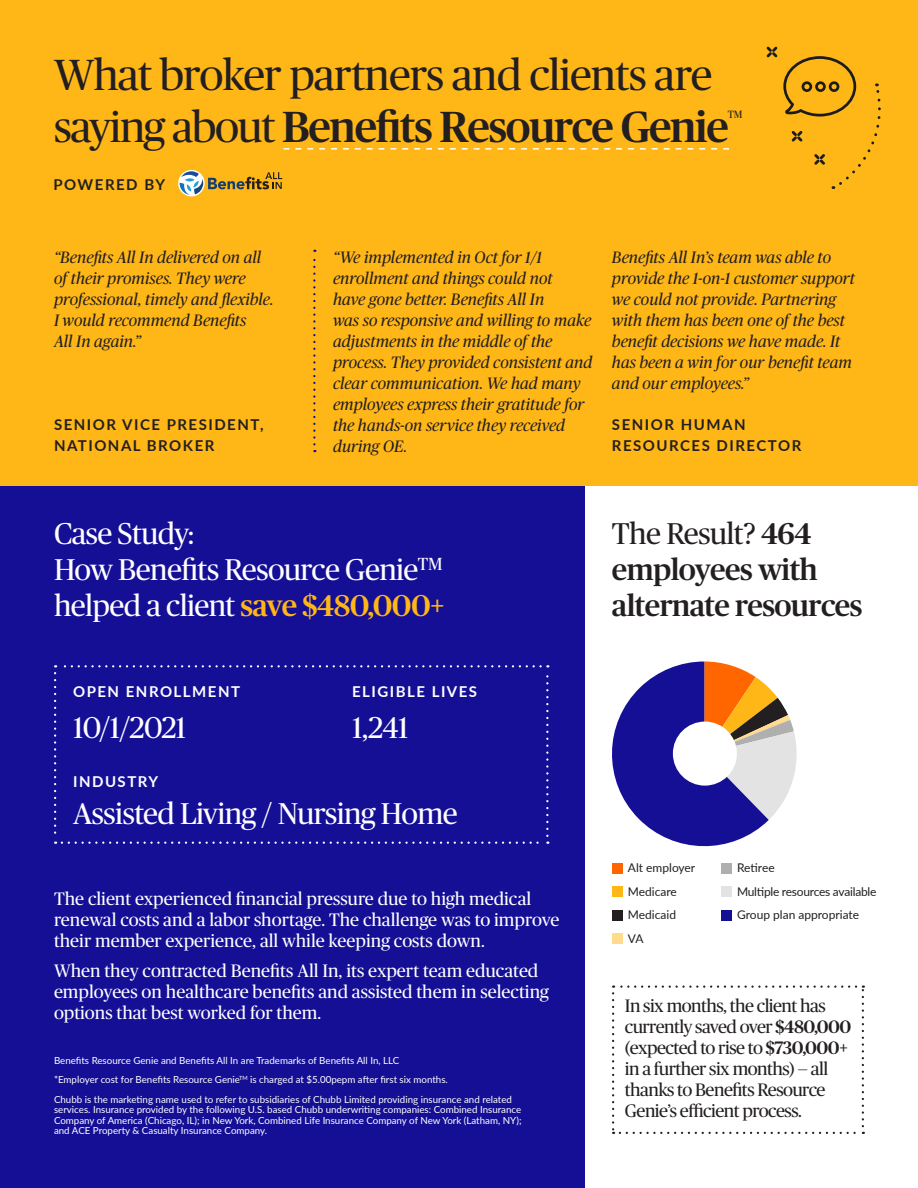
<style>
.page{position:relative;width:918px;height:1188px;background:#fff}
.page>*{position:absolute;margin:0;border:0;box-sizing:border-box;transform-origin:0 0}
.t1{font:43.5px/52.2px "Chubb Publico";letter-spacing:-.02em;color:#231f20}
.t2{font:30px/36px "Chubb Publico";letter-spacing:-.02em;color:#fff}
.t3{font:500 30px/36px "Chubb Publico";letter-spacing:-.02em;color:#231f20}
.t4{font:18px/21px "Chubb Publico";color:#fff}
.t5{font:18px/21px "Chubb Publico";letter-spacing:-.03em;color:#231f20}
.t6{font:italic 16.5px/21px "Chubb Publico";color:#231f20}
.t7{font:700 15px/21px "Lato";letter-spacing:.1em;color:#231f20}
.t8{font:700 15px "Lato";letter-spacing:.1em;color:#fff}
.t9{font:12px "Lato";letter-spacing:-.005em;color:#231f20}
.t10{font:10.5px "Chubb Publico";color:#231f20}
.t11{font:9.75px/10.5px "Lato";color:#fff}
.s1{font-weight:500}
.s2{font-weight:500;color:#ffb617}
.s3{font-weight:400}
</style>
<div class="page">
<div style="left:0;top:0;width:918px;height:486px;background:#ffb617"></div>
<div style="left:0;top:486px;width:585px;height:702px;background:#150f96"></div>
<svg style="left:54px;top:665px;width:495px;height:179px"></svg>
<svg style="left:612px;top:986px;width:252px;height:148px"></svg>
<svg style="left:284px;top:148px;width:445px;height:2px"></svg>
<svg style="left:313px;top:250px;width:3px;height:194px"></svg>
<svg style="left:612px;top:661px;width:185px;height:186px"></svg>
<div style="left:673px;top:722px;width:64px;height:64px;background:#fff;border-radius:50%"></div>
<div style="left:612px;top:864px;width:10px;height:10px;background:#f60"></div>
<div style="left:721px;top:864px;width:11px;height:10px;background:#afafaf"></div>
<div style="left:612px;top:886px;width:10px;height:10px;background:#ffb617"></div>
<div style="left:721px;top:886px;width:11px;height:10px;background:#e3e3e3"></div>
<div style="left:612px;top:910px;width:10px;height:10px;background:#231f20"></div>
<div style="left:721px;top:910px;width:11px;height:10px;background:#150f96"></div>
<div style="left:612px;top:933px;width:10px;height:11px;background:#ffdb8b"></div>
<svg style="left:766px;top:46px;width:115px;height:143px"></svg>
<svg style="left:178px;top:170px;width:27px;height:26px"></svg>
<svg style="left:180px;top:171px;width:102px;height:24px"></svg>
<p class="t1" style="left:54px;top:46px;width:676px">What broker partners and clients are saying about <span class="s1">Benefits Resource Genie</span></p>
<p class="t10" style="left:728px;top:107px;width:16px">TM</p>
<p class="t7" style="left:53px;top:173px;width:113px">POWERED BY</p>
<p class="t6" style="left:54px;top:246px;width:221px">“Benefits All In delivered on all of their promises. They were professional, timely and flexible.<br>I would recommend Benefits<br>All In again.”</p>
<p class="t6" style="left:333px;top:246px;width:261px">“We implemented in Oct for 1/1 enrollment and things could not<br>have gone better. Benefits All In<br>was so responsive and willing to make adjustments in the middle of the process. They provided consistent and clear communication. We had many employees express their gratitude for the hands-on service they received during OE.</p>
<p class="t6" style="left:612px;top:246px;width:245px">Benefits All In’s team was able to provide the 1-on-1 customer support we could not provide. Partnering with them has been one of the best benefit decisions we have made. It has been a win for our benefit team and our employees.”</p>
<p class="t7" style="left:54px;top:413px;width:211px">SENIOR VICE PRESIDENT,<br>NATIONAL BROKER</p>
<p class="t7" style="left:612px;top:413px;width:191px">SENIOR HUMAN<br>RESOURCES DIRECTOR</p>
<p class="t2" style="left:54px;top:514px;width:392px">Case Study:<br>How Benefits Resource Genie<sup>TM </sup>helped a client <span class="s2">save $480,000+</span></p>
<p class="t3" style="left:612px;top:514px;width:252px"><span class="s3">The Result?</span> 464 employees with alternate resources</p>
<p class="t8" style="left:73px;top:680px;width:168px">OPEN ENROLLMENT</p>
<p class="t2" style="left:73px;top:708px;width:115px">10/1/2021</p>
<p class="t8" style="left:73px;top:770px;width:87px">INDUSTRY</p>
<p class="t8" style="left:352px;top:680px;width:127px">ELIGIBLE LIVES</p>
<p class="t2" style="left:352px;top:708px;width:58px">1,241</p>
<p class="t2" style="left:73px;top:794px;width:386px">Assisted Living / Nursing Home</p>
<p class="t4" style="left:54px;top:888px;width:507px">The client experienced financial pressure due to high medical renewal costs and a labor shortage. The challenge was to improve their member experience, all while keeping costs down.</p>
<p class="t4" style="left:54px;top:959px;width:496px">When they contracted Benefits All In, its expert team educated employees on healthcare benefits and assisted them in selecting options that best worked for them.</p>
<p class="t11" style="left:54px;top:1055px;width:347px">Benefits Resource Genie and Benefits All In are Trademarks of Benefits All In, LLC</p>
<p class="t11" style="left:54px;top:1074px;width:395px">*Employer cost for Benefits Resource Genie<sup>TM</sup> is charged at $5.00pepm after first six months.</p>
<p class="t11" style="left:54px;top:1093px;width:469px">Chubb is the marketing name used to refer to subsidiaries of Chubb Limited providing insurance and related services. Insurance provided by the following U.S. based Chubb underwriting companies: Combined Insurance Company of America (Chicago, IL); in New York, Combined Life Insurance Company of New York (Latham, NY); and ACE Property &amp; Casualty Insurance Company.</p>
<p class="t9" style="left:628px;top:859px;width:69px">Alt employer</p>
<p class="t9" style="left:628px;top:883px;width:51px">Medicare</p>
<p class="t9" style="left:628px;top:906px;width:50px">Medicaid</p>
<p class="t9" style="left:628px;top:930px;width:17px">VA</p>
<p class="t9" style="left:737px;top:859px;width:39px">Retiree</p>
<p class="t9" style="left:737px;top:883px;width:141px">Multiple resources available</p>
<p class="t9" style="left:737px;top:906px;width:124px">Group plan appropriate</p>
<p class="t5" style="left:625px;top:994px;width:228px">In six months, the client has currently saved over <span class="s1">$480,000 </span>(expected to rise to <span class="s1">$730,000+ </span>in a further six months) — all thanks to Benefits Resource<br>Genie’s efficient process.</p>
</div>
